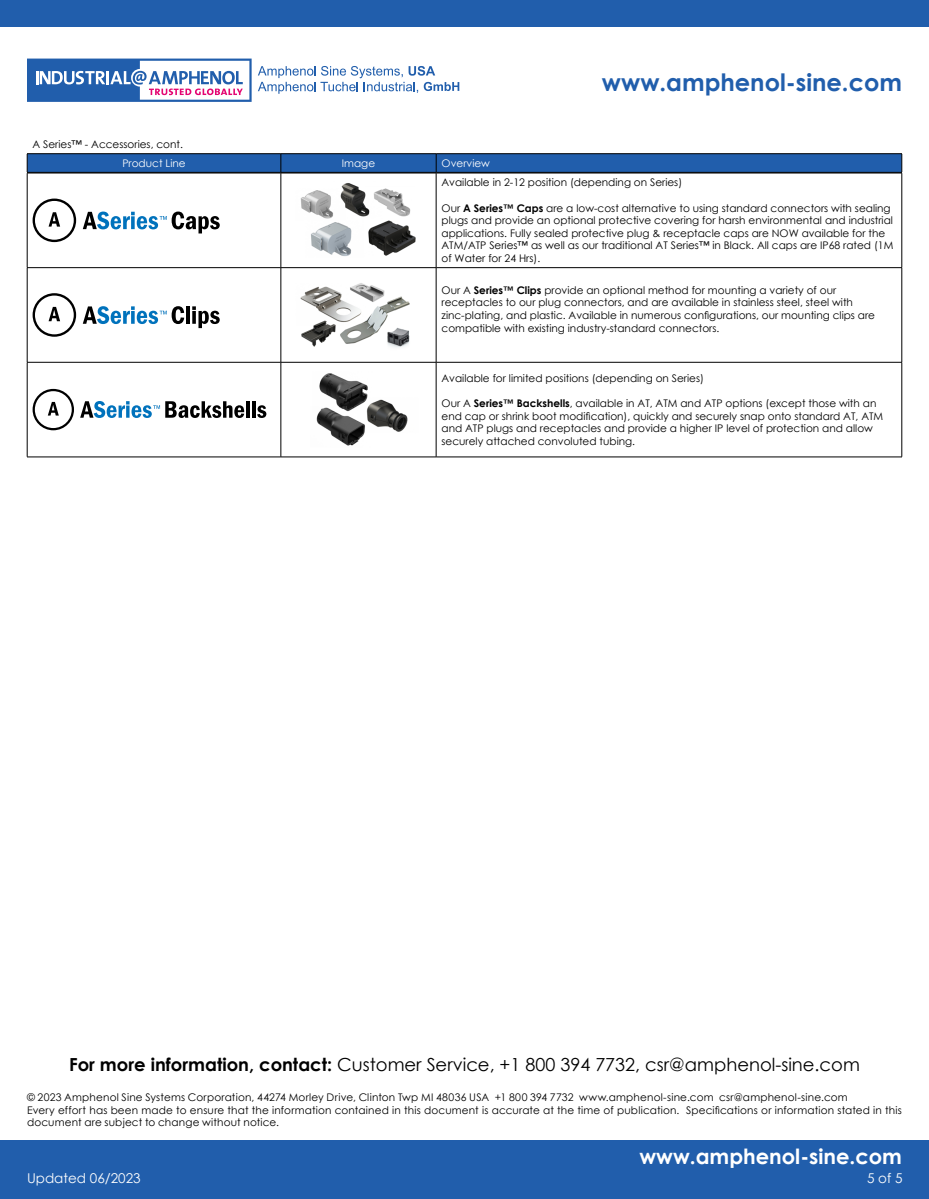
<style>
.page{position:relative;width:929px;height:1199px;background:#fff}
.page>*{position:absolute;margin:0;border:0;box-sizing:border-box;transform-origin:0 0}
.t1{font:700 24px "Century Gothic";color:#215eac}
.t2{font:700 21px "Century Gothic";color:#fff}
.t3{font:18px "Century Gothic";color:#000}
.t4{font:13.5px "Century Gothic";color:#fff}
.t5{font:10.5px/12.6px "Century Gothic";color:#000}
.t6{font:10.5px "Century Gothic";color:#fff}
.s1{font-weight:700}
</style>
<div class="page">
<div style="left:0;top:1140px;width:929px;height:59px;background:#215eac"></div>
<div style="left:0;top:0;width:929px;height:27px;background:#215eac"></div>
<svg style="left:27px;top:59px;width:225px;height:43px"></svg>
<svg style="left:258px;top:66px;width:201px;height:28px"></svg>
<hr style="left:281px;top:173px;width:155px;height:1px;background:#000">
<hr style="left:281px;top:173px;width:1px;height:94px;background:#000">
<hr style="left:436px;top:173px;width:1px;height:94px;background:#000">
<hr style="left:281px;top:267px;width:155px;height:1px;background:#000">
<hr style="left:281px;top:268px;width:1px;height:94px;background:#000">
<hr style="left:436px;top:268px;width:1px;height:94px;background:#000">
<hr style="left:281px;top:362px;width:155px;height:1px;background:#000">
<hr style="left:281px;top:362px;width:1px;height:95px;background:#000">
<hr style="left:436px;top:362px;width:1px;height:95px;background:#000">
<hr style="left:281px;top:457px;width:155px;height:1px;background:#000">
<hr style="left:27px;top:173px;width:254px;height:1px;background:#000">
<hr style="left:27px;top:173px;width:1px;height:94px;background:#000">
<hr style="left:436px;top:173px;width:466px;height:1px;background:#000">
<hr style="left:901px;top:173px;width:1px;height:94px;background:#000">
<hr style="left:27px;top:267px;width:254px;height:1px;background:#000">
<hr style="left:27px;top:268px;width:1px;height:94px;background:#000">
<hr style="left:436px;top:267px;width:466px;height:1px;background:#000">
<hr style="left:901px;top:268px;width:1px;height:94px;background:#000">
<hr style="left:27px;top:362px;width:254px;height:1px;background:#000">
<hr style="left:27px;top:362px;width:1px;height:95px;background:#000">
<hr style="left:436px;top:362px;width:466px;height:1px;background:#000">
<hr style="left:901px;top:362px;width:1px;height:95px;background:#000">
<hr style="left:27px;top:457px;width:254px;height:1px;background:#000">
<hr style="left:436px;top:457px;width:466px;height:1px;background:#000">
<svg style="left:33px;top:199px;width:43px;height:43px"></svg>
<div style="left:35px;top:201px;width:39px;height:39px;background:#fff;border-radius:50%"></div>
<svg style="left:83px;top:212px;width:137px;height:21px"></svg>
<svg style="left:49px;top:212px;width:11px;height:15px"></svg>
<img style="left:300px;top:183px;width:116px;height:73px">
<svg style="left:33px;top:293px;width:43px;height:44px"></svg>
<div style="left:35px;top:296px;width:39px;height:38px;background:#fff;border-radius:50%"></div>
<svg style="left:83px;top:306px;width:101px;height:18px"></svg>
<hr style="left:186px;top:306px;width:4px;height:18px;background:#000">
<svg style="left:192px;top:306px;width:28px;height:22px"></svg>
<svg style="left:49px;top:307px;width:11px;height:14px"></svg>
<img style="left:300px;top:283px;width:110px;height:65px">
<svg style="left:80px;top:401px;width:164px;height:17px"></svg>
<hr style="left:246px;top:401px;width:4px;height:17px;background:#000">
<hr style="left:252px;top:401px;width:3px;height:17px;background:#000">
<svg style="left:257px;top:405px;width:9px;height:13px"></svg>
<svg style="left:33px;top:389px;width:41px;height:41px"></svg>
<div style="left:35px;top:391px;width:37px;height:37px;background:#fff;border-radius:50%"></div>
<svg style="left:48px;top:402px;width:11px;height:14px"></svg>
<img style="left:316px;top:373px;width:92px;height:73px">
<hr style="left:27px;top:153px;width:254px;height:1px;background:#000">
<hr style="left:281px;top:153px;width:155px;height:1px;background:#000">
<hr style="left:436px;top:153px;width:466px;height:1px;background:#000">
<svg style="left:27px;top:154px;width:875px;height:18px;background:#205ba8"></svg>
<hr style="left:27px;top:172px;width:254px;height:1px;background:#000">
<hr style="left:281px;top:172px;width:155px;height:1px;background:#000">
<hr style="left:436px;top:172px;width:466px;height:1px;background:#000">
<p class="t5" style="left:33px;top:138px;width:152px">A Series™ - Accessories, cont.</p>
<p class="t6" style="left:122px;top:156px;width:65px">Product Line</p>
<p class="t6" style="left:342px;top:156px;width:35px">Image</p>
<p class="t6" style="left:442px;top:156px;width:50px">Overview</p>
<h1 class="t1" style="left:602px;top:64px;width:301px">www.amphenol-sine.com</h1>
<p class="t5" style="left:441px;top:176px;width:242px">Available in 2-12 position (depending on Series)</p>
<p class="t5" style="left:441px;top:201px;width:453px">Our <span class="s1">A Series™ Caps</span> are a low-cost alternative to using standard connectors with sealing plugs and provide an optional protective covering for harsh environmental and industrial applications. Fully sealed protective plug &amp; receptacle caps are NOW available for the ATM/ATP Series™ as well as our traditional AT Series™ in Black. All caps are IP68 rated (1M of Water for 24 Hrs).</p>
<p class="t5" style="left:441px;top:283px;width:435px">Our A <span class="s1">Series™ Clips</span> provide an optional method for mounting a variety of our receptacles to our plug connectors, and are available in stainless steel, steel with zinc-plating, and plastic. Available in numerous configurations, our mounting clips are compatible with existing industry-standard connectors.</p>
<p class="t5" style="left:441px;top:372px;width:264px">Available for limited positions (depending on Series)</p>
<p class="t5" style="left:441px;top:397px;width:443px">Our A <span class="s1">Series™ Backshells</span>, available in AT, ATM and ATP options (except those with an end cap or shrink boot modification), quickly and securely snap onto standard AT, ATM and ATP plugs and receptacles and provide a higher IP level of protection and allow securely attached convoluted tubing.</p>
<h3 class="t3" style="left:69px;top:1052px;width:792px"><span class="s1">For more information, contact:</span> Customer Service, +1 800 394 7732, csr@amphenol-sine.com</h3>
<p class="t5" style="left:27px;top:1091px;width:876px">© 2023 Amphenol Sine Systems Corporation, 44274 Morley Drive, Clinton Twp MI 48036 USA +1 800 394 7732 www.amphenol-sine.com csr@amphenol-sine.com<br>Every effort has been made to ensure that the information contained in this document is accurate at the time of publication. Specifications or information stated in this document are subject to change without notice.</p>
<p class="t4" style="left:27px;top:1168px;width:115px">Updated 06/2023</p>
<h2 class="t2" style="left:639px;top:1140px;width:264px">www.amphenol-sine.com</h2>
<p class="t4" style="left:867px;top:1168px;width:37px">5 of 5</p>
</div>
